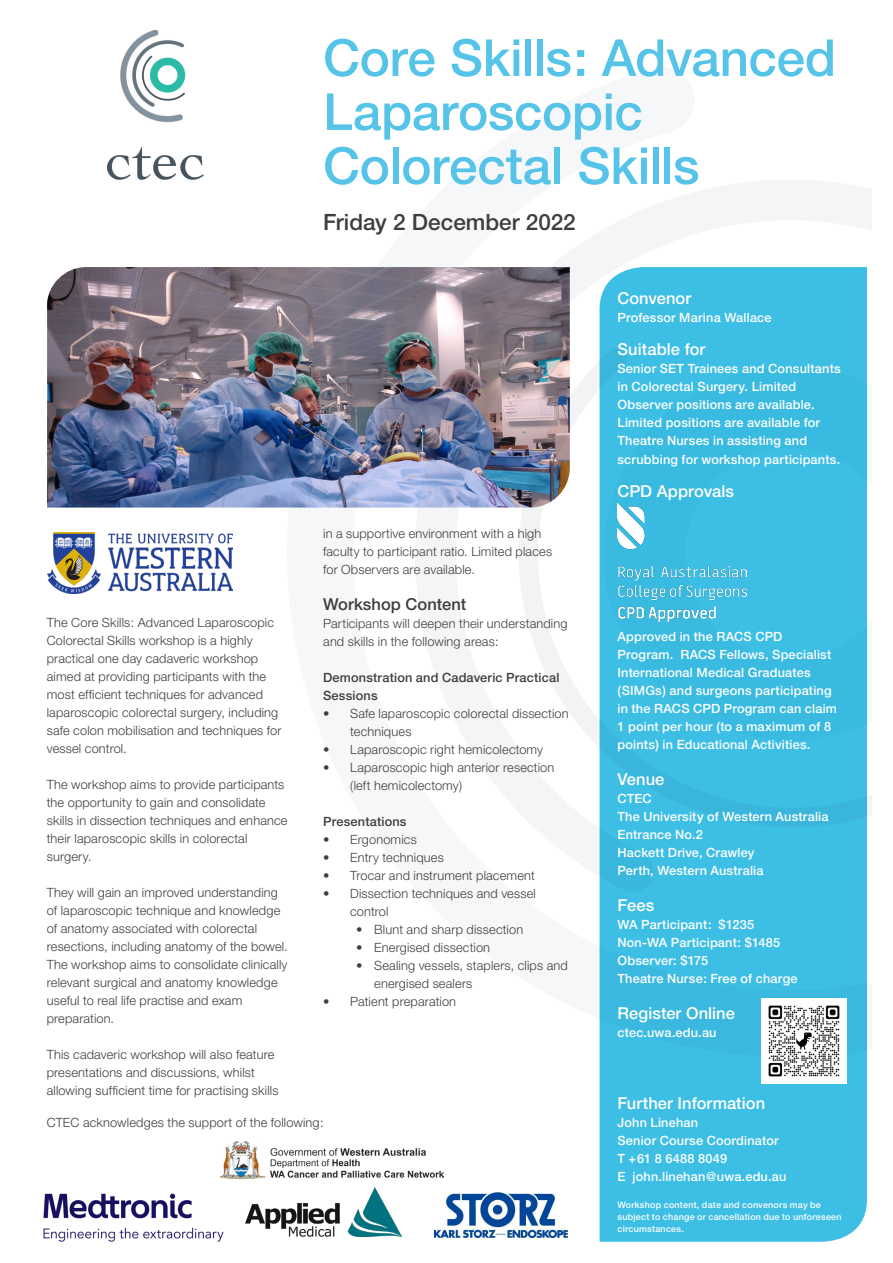
<style>
.page{position:relative;width:893px;height:1263px;background:#fff}
.page>*{position:absolute;margin:0;border:0;box-sizing:border-box;transform-origin:0 0}
.Head_1__Title__34pt{font:500 51px/54px "Helvetica Neue";letter-spacing:-.005em;color:#56c3e8}
.Head_2__Date__15pt{font:500 22.5px "Helvetica Neue";color:#3e3e3f}
.Subhead_1_WHITE___11{font:500 16.5px "Helvetica Neue";letter-spacing:.005em;color:#fff}
.Subhead_1___11pt{font:500 16.5px "Helvetica Neue";color:#3e3e3f}
.Body_copy_bold{font:300 12.75px/18px "Helvetica Neue";letter-spacing:.01em;color:#3e3e3f}
.Body_copy_WHITE{font:500 12.75px/18px "Helvetica Neue";letter-spacing:.015em;color:#fff}
.Body_copy_bold-2{font:500 12.75px/18px "Helvetica Neue";letter-spacing:.015em;color:#3e3e3f}
.Body_copy{font:300 12.75px "Helvetica Neue";letter-spacing:.01em;color:#3e3e3f}
.Body_copy_WHITE-2{font:500 9px/12px "Helvetica Neue";letter-spacing:.025em;color:#fff}
</style>
<div class="page">
<svg style="left:243px;top:180px;width:629px;height:894px"></svg>
<img style="left:108px;top:31px;width:95px;height:149px">
<img style="left:48px;top:533px;width:185px;height:61px">
<div style="left:600px;top:267px;width:267px;height:975px;background:#3dbee5"></div>
<img style="left:246px;top:1188px;width:156px;height:49px">
<img style="left:47px;top:267px;width:523px;height:240px">
<img style="left:43px;top:1193px;width:181px;height:49px">
<img style="left:434px;top:1192px;width:133px;height:46px">
<img style="left:220px;top:1142px;width:223px;height:38px">
<img style="left:761px;top:999px;width:85px;height:85px">
<img style="left:618px;top:503px;width:128px;height:118px">
<p class="Head_1__Title__34pt" style="left:323px;top:30px;width:514px">Core Skills: Advanced<br>Laparoscopic<br>Colorectal Skills</p>
<p class="Head_2__Date__15pt" style="left:323px;top:209px;width:254px">Friday 2 December 2022</p>
<p class="Body_copy_bold" style="left:47px;top:613px;width:236px">The Core Skills: Advanced Laparoscopic Colorectal Skills workshop is a highly practical one day cadaveric workshop aimed at providing participants with the most efficient techniques for advanced laparoscopic colorectal surgery, including safe colon mobilisation and techniques for vessel control.</p>
<p class="Body_copy_bold" style="left:47px;top:775px;width:242px">The workshop aims to provide participants the opportunity to gain and consolidate skills in dissection techniques and enhance their laparoscopic skills in colorectal surgery.</p>
<p class="Body_copy_bold" style="left:47px;top:883px;width:242px">They will gain an improved understanding of laparoscopic technique and knowledge of anatomy associated with colorectal resections, including anatomy of the bowel.<br>The workshop aims to consolidate clinically relevant surgical and anatomy knowledge useful to real life practise and exam preparation.</p>
<p class="Body_copy_bold" style="left:47px;top:1045px;width:233px">This cadaveric workshop will also feature presentations and discussions, whilst allowing sufficient time for practising skills</p>
<p class="Body_copy_bold" style="left:323px;top:524px;width:230px">in a supportive environment with a high faculty to participant ratio. Limited places for Observers are available.</p>
<p class="Subhead_1___11pt" style="left:323px;top:595px;width:145px">Workshop Content</p>
<p class="Body_copy_bold" style="left:323px;top:614px;width:246px">Participants will deepen their understanding and skills in the following areas:</p>
<p class="Body_copy_bold-2" style="left:323px;top:669px;width:238px">Demonstration and Cadaveric Practical<br>Sessions</p>
<p class="Body_copy_bold" style="left:350px;top:704px;width:220px;text-indent:-27px">• Safe laparoscopic colorectal dissection techniques</p>
<p class="Body_copy_bold" style="left:323px;top:740px;width:221px">• Laparoscopic right hemicolectomy</p>
<p class="Body_copy_bold" style="left:350px;top:758px;width:206px;text-indent:-27px">• Laparoscopic high anterior resection (left hemicolectomy)</p>
<p class="Body_copy_bold-2" style="left:323px;top:813px;width:85px">Presentations</p>
<p class="Body_copy_bold" style="left:323px;top:830px;width:95px">• Ergonomics</p>
<p class="Body_copy_bold" style="left:323px;top:848px;width:122px">• Entry techniques</p>
<p class="Body_copy_bold" style="left:323px;top:866px;width:213px">• Trocar and instrument placement</p>
<p class="Body_copy_bold" style="left:350px;top:884px;width:187px;text-indent:-27px">• Dissection techniques and vessel control</p>
<p class="Body_copy_bold" style="left:356px;top:920px;width:169px">• Blunt and sharp dissection</p>
<p class="Body_copy_bold" style="left:356px;top:938px;width:135px">• Energised dissection</p>
<p class="Body_copy_bold" style="left:374px;top:956px;width:195px;text-indent:-18px">• Sealing vessels, staplers, clips and energised sealers</p>
<p class="Body_copy_bold" style="left:323px;top:992px;width:134px">• Patient preparation</p>
<p class="Body_copy" style="left:47px;top:1114px;width:278px">CTEC acknowledges the support of the following:</p>
<p class="Subhead_1_WHITE___11" style="left:617px;top:289px;width:75px">Convenor</p>
<p class="Body_copy_WHITE" style="left:617px;top:309px;width:156px">Professor Marina Wallace</p>
<p class="Subhead_1_WHITE___11" style="left:617px;top:340px;width:89px">Suitable for</p>
<p class="Body_copy_WHITE" style="left:617px;top:360px;width:225px">Senior SET Trainees and Consultants in Colorectal Surgery. Limited Observer positions are available.<br>Limited positions are available for Theatre Nurses in assisting and scrubbing for workshop participants.</p>
<p class="Subhead_1_WHITE___11" style="left:617px;top:481px;width:118px">CPD Approvals</p>
<p class="Body_copy_WHITE" style="left:617px;top:627px;width:221px">Approved in the RACS CPD<br>Program. RACS Fellows, Specialist<br>International Medical Graduates (SIMGs) and surgeons participating in the RACS CPD Program can claim<br>1 point per hour (to a maximum of 8 points) in Educational Activities.</p>
<p class="Subhead_1_WHITE___11" style="left:617px;top:769px;width:48px">Venue</p>
<p class="Body_copy_WHITE" style="left:617px;top:789px;width:213px">CTEC<br>The University of Western Australia</p>
<p class="Body_copy_WHITE" style="left:617px;top:825px;width:87px">Entrance No.2</p>
<p class="Body_copy_WHITE" style="left:617px;top:843px;width:139px">Hackett Drive, Crawley</p>
<p class="Body_copy_WHITE" style="left:617px;top:861px;width:148px">Perth, Western Australia</p>
<p class="Subhead_1_WHITE___11" style="left:617px;top:895px;width:38px">Fees</p>
<p class="Body_copy_WHITE" style="left:617px;top:915px;width:182px">WA Participant: $1235<br>Non-WA Participant: $1485<br>Observer: $175<br>Theatre Nurse: Free of charge</p>
<p class="Subhead_1_WHITE___11" style="left:617px;top:1003px;width:119px">Register Online</p>
<p class="Body_copy_WHITE" style="left:617px;top:1023px;width:101px">ctec.uwa.edu.au</p>
<p class="Subhead_1_WHITE___11" style="left:617px;top:1093px;width:149px">Further Information</p>
<p class="Body_copy_WHITE" style="left:617px;top:1113px;width:82px">John Linehan</p>
<p class="Body_copy_WHITE" style="left:617px;top:1131px;width:163px">Senior Course Coordinator</p>
<p class="Body_copy_WHITE" style="left:617px;top:1149px;width:170px">T +61 8 6488 8049<br>E john.linehan@uwa.edu.au</p>
<p class="Body_copy_WHITE-2" style="left:617px;top:1198px;width:226px">Workshop content, date and convenors may be subject to change or cancellation due to unforeseen circumstances.</p>
</div>
